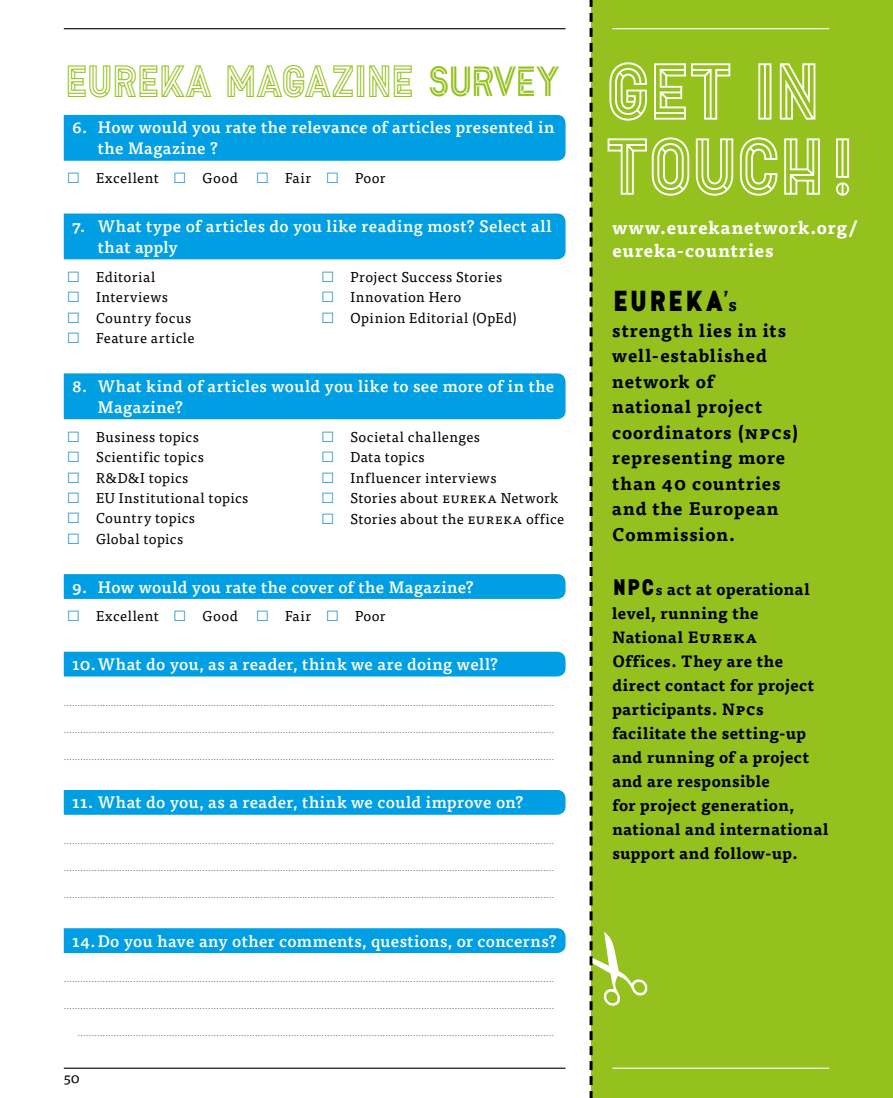
<style>
.page{position:relative;width:893px;height:1098px;background:#fff}
.page>*{position:absolute;margin:0;border:0;box-sizing:border-box;transform-origin:0 0}
.t1{font:75px/75px "Epilepsja Outline";letter-spacing:-.075em;color:#fff}
.t2{font:42px "Epilepsja Outline";letter-spacing:-.07em;color:#95c11f}
.t3{font:27px "Epilepsja Solid";letter-spacing:.04em;color:#000}
.t4{font:700 18px/25.5px "Tisa Pro";letter-spacing:.04em;color:#000}
.t5{font:700 18px/22.5px "Tisa Pro";color:#fff}
.t6{font:500 16.5px/21px "Tisa Pro";letter-spacing:.02em;color:#fff}
.t7{font:700 16.2px/24px "Tisa Pro";letter-spacing:.03em;color:#000}
.t8{font:14.25px/20.4px "Tisa Pro";letter-spacing:.03em;color:#000}
.t9{font:9px "Tisa Pro";color:#706f6f}
.s1{font-family:"Epilepsja Fill"}
.s2{font-family:"Tisa Pro";font-weight:700;font-size:18px}
.s3{font-family:"Epilepsja Solid";font-weight:400;font-size:21px}
.s4{font-size:14.25px}
</style>
<div class="page">
<div style="left:591px;top:0;width:302px;height:1097px;background:#95c11f"></div>
<hr style="left:64px;top:1067px;width:502px;height:1px;background:#000">
<hr style="left:64px;top:28px;width:502px;height:1px;background:#000">
<hr style="left:612px;top:1067px;width:217px;height:1px;background:#fff">
<hr style="left:612px;top:28px;width:217px;height:1px;background:#fff">
<svg style="left:590px;top:0;width:58px;height:1097px"></svg>
<div style="left:64px;top:115px;width:502px;height:46px;background:#009fe3"></div>
<div style="left:64px;top:213px;width:502px;height:46px;background:#009fe3"></div>
<div style="left:64px;top:373px;width:502px;height:46px;background:#009fe3"></div>
<div style="left:64px;top:574px;width:502px;height:24px;background:#009fe3"></div>
<div style="left:64px;top:651px;width:502px;height:25px;background:#009fe3"></div>
<div style="left:64px;top:790px;width:502px;height:24px;background:#009fe3"></div>
<div style="left:64px;top:928px;width:502px;height:24px;background:#009fe3"></div>
<h2 class="t2" style="left:64px;top:58px;width:499px">EUREKA MAGAZINE <span class="s1">SURVEY</span></h2>
<h3 class="t6" style="left:98px;top:116px;width:458px;text-indent:-26px">6. How would you rate the relevance of articles presented in the Magazine ?</h3>
<h3 class="t8" style="left:96px;top:167px;width:64px">Excellent</h3>
<h3 class="t8" style="left:202px;top:167px;width:37px">Good</h3>
<h3 class="t8" style="left:285px;top:167px;width:28px">Fair</h3>
<h3 class="t8" style="left:355px;top:167px;width:32px">Poor</h3>
<h3 class="t6" style="left:98px;top:214px;width:455px;text-indent:-26px">7. What type of articles do you like reading most? Select all that apply</h3>
<h3 class="t8" style="left:96px;top:266px;width:100px">Editorial<br>Interviews<br>Country focus<br>Feature article</h3>
<h3 class="t8" style="left:350px;top:266px;width:168px">Project Success Stories<br>Innovation Hero<br>Opinion Editorial (OpEd)</h3>
<h3 class="t6" style="left:98px;top:374px;width:458px;text-indent:-26px">8. What kind of articles would you like to see more of in the<br>Magazine?</h3>
<h3 class="t8" style="left:96px;top:425px;width:154px">Business topics<br>Scientific topics<br>R&amp;D&amp;I topics<br>EU Institutional topics<br>Country topics<br>Global topics</h3>
<h3 class="t8" style="left:350px;top:425px;width:148px">Societal challenges<br>Data topics<br>Influencer interviews<br>Stories about eureka</h3>
<h3 class="t8" style="left:501px;top:487px;width:59px">Network</h3>
<h3 class="t8" style="left:350px;top:507px;width:128px">Stories about the eureka</h3>
<h3 class="t8" style="left:526px;top:507px;width:40px">office</h3>
<h3 class="t6" style="left:72px;top:575px;width:403px">9. How would you rate the cover of the Magazine?</h3>
<h3 class="t8" style="left:96px;top:605px;width:64px">Excellent</h3>
<h3 class="t8" style="left:202px;top:605px;width:37px">Good</h3>
<h3 class="t8" style="left:285px;top:605px;width:28px">Fair</h3>
<h3 class="t8" style="left:355px;top:605px;width:32px">Poor</h3>
<h3 class="t6" style="left:72px;top:652px;width:427px">10.What do you, as a reader, think we are doing well?</h3>
<p class="t9" style="left:64px;top:695px;width:492px">.................................................................................................................................................................................</p>
<p class="t9" style="left:64px;top:722px;width:492px">.................................................................................................................................................................................</p>
<p class="t9" style="left:64px;top:749px;width:492px">.................................................................................................................................................................................</p>
<h3 class="t6" style="left:72px;top:790px;width:452px">11. What do you, as a reader, think we could improve on?</h3>
<p class="t9" style="left:64px;top:833px;width:492px">.................................................................................................................................................................................</p>
<p class="t9" style="left:64px;top:860px;width:492px">.................................................................................................................................................................................</p>
<p class="t9" style="left:64px;top:887px;width:492px">.................................................................................................................................................................................</p>
<h3 class="t6" style="left:72px;top:929px;width:486px">14.Do you have any other comments, questions, or concerns?</h3>
<p class="t9" style="left:64px;top:972px;width:492px">.................................................................................................................................................................................</p>
<p class="t9" style="left:64px;top:999px;width:492px">.................................................................................................................................................................................</p>
<p class="t9" style="left:78px;top:1026px;width:478px">............................................................................................................................................................................</p>
<h3 class="t8" style="left:64px;top:1066px;width:17px">50</h3>
<h1 class="t1" style="left:604px;top:56px;width:254px">GET IN<br>TOUCH!</h1>
<h3 class="t5" style="left:612px;top:216px;width:246px">www.eurekanetwork.org/ eureka-countries</h3>
<h3 class="t3" style="left:612px;top:286px;width:126px">EUREKA<sup>’</sup><span class="s2">s</span></h3>
<h3 class="t4" style="left:612px;top:316px;width:175px">strength lies in its well-established network of national project coordinators (NPC</h3>
<h3 class="t4" style="left:612px;top:418px;width:187px;text-indent:171px">s) representing more than 40 countries and the European<br>Commission.</h3>
<p class="t7" style="left:612px;top:576px;width:218px"><span class="s3">NPC</span><span class="s4">s</span> act at operational level, running the<br>National EUREKA<br>Offices. They are the direct contact for project participants. NPC s facilitate the setting-up and running of a project and are responsible<br>for project generation, national and international support and follow-up.</p>
</div>
